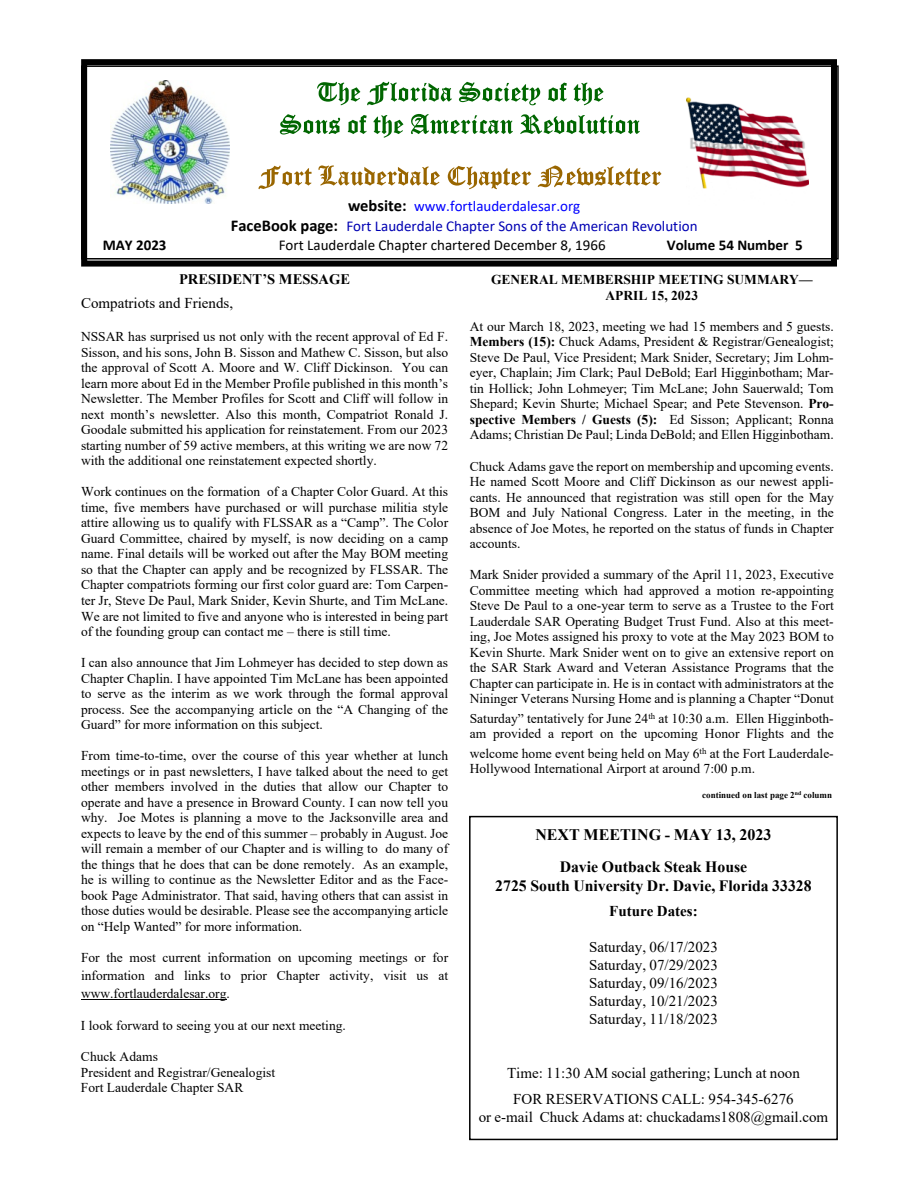
<style>
.page{position:relative;width:918px;height:1188px;background:#fff}
.page>*{position:absolute;margin:0;border:0;box-sizing:border-box;transform-origin:0 0}
.t1{font:700 16.05px "Times New Roman";color:#000}
.t2{font:700 15.75px/18.9px "Times New Roman";color:#000;text-align:center}
.t3{font:15px/18px "Times New Roman";color:#000;text-align:justify}
.t4{font:15px/20.1px "Calibri";color:#0000b3;text-align:center}
.t5{font:15px "Calibri";color:#000}
.t6{font:700 15px "Calibri";color:#000}
.t7{font:700 15px "Times New Roman";color:#000}
.t8{font:700 14.55px "Times New Roman";color:#000}
.t9{font:13.5px/15.5px "Times New Roman";color:#000;text-align:justify}
.t10{font:700 13.5px/15.5px "Times New Roman";color:#000;text-align:center}
.t11{font:700 9px "Times New Roman";color:#000}
.s1{font-weight:700;font-size:16.5px;color:#000}
.s2{color:#00f}
.s3{font-weight:700}
</style>
<div class="page">
<div style="left:81px;top:65px;width:758px;height:195px;border:2px solid #000"></div>
<svg style="left:317px;top:82px;width:43px;height:23px"></svg>
<svg style="left:367px;top:82px;width:85px;height:23px"></svg>
<svg style="left:459px;top:82px;width:81px;height:23px"></svg>
<svg style="left:548px;top:83px;width:19px;height:19px"></svg>
<svg style="left:574px;top:83px;width:30px;height:22px"></svg>
<svg style="left:280px;top:114px;width:60px;height:21px"></svg>
<svg style="left:348px;top:115px;width:19px;height:19px"></svg>
<svg style="left:374px;top:115px;width:30px;height:23px"></svg>
<svg style="left:411px;top:114px;width:102px;height:20px"></svg>
<svg style="left:520px;top:114px;width:120px;height:20px"></svg>
<svg style="left:259px;top:166px;width:53px;height:23px"></svg>
<svg style="left:318px;top:165px;width:122px;height:21px"></svg>
<svg style="left:448px;top:166px;width:83px;height:23px"></svg>
<svg style="left:538px;top:165px;width:124px;height:22px"></svg>
<div style="left:81px;top:59px;width:756px;height:208px;border:6px solid #000"></div>
<div style="left:469px;top:816px;width:369px;height:324px;border:2px solid #000"></div>
<img style="left:111px;top:81px;width:118px;height:123px">
<img style="left:687px;top:97px;width:121px;height:92px">
<hr style="left:81px;top:999px;width:146px;height:1px;background:#000">
<p class="t4" style="left:231px;top:197px;width:468px"><span class="s1">website:</span> <span class="s2">www.fortlauderdalesar.org<br></span><span class="s1">FaceBook page:</span> Fort Lauderdale Chapter Sons of the American Revolution</p>
<p class="t6" style="left:103px;top:239px;width:65px">MAY 2023</p>
<p class="t5" style="left:279px;top:239px;width:328px">Fort Lauderdale Chapter chartered December 8, 1966</p>
<p class="t6" style="left:667px;top:239px;width:137px">Volume 54 Number 5</p>
<p class="t8" style="left:179px;top:274px;width:173px">PRESIDENT’S MESSAGE</p>
<p class="t3" style="left:81px;top:296px;width:154px">Compatriots and Friends,</p>
<p class="t9" style="left:81px;top:330px;width:369px">NSSAR has surprised us not only with the recent approval of Ed F.<br>Sisson, and his sons, John B. Sisson and Mathew C. Sisson, but also the approval of Scott A. Moore and W. Cliff Dickinson. You can learn more about Ed in the Member Profile published in this month’s Newsletter. The Member Profiles for Scott and Cliff will follow in next month’s newsletter. Also this month, Compatriot Ronald J.<br>Goodale submitted his application for reinstatement. From our 2023 starting number of 59 active members, at this writing we are now 72 with the additional one reinstatement expected shortly.</p>
<p class="t9" style="left:81px;top:485px;width:369px">Work continues on the formation of a Chapter Color Guard. At this time, five members have purchased or will purchase militia style attire allowing us to qualify with FLSSAR as a “Camp”. The Color Guard Committee, chaired by myself, is now deciding on a camp name. Final details will be worked out after the May BOM meeting so that the Chapter can apply and be recognized by FLSSAR. The Chapter compatriots forming our first color guard are: Tom Carpen&shy;ter Jr, Steve De Paul, Mark Snider, Kevin Shurte, and Tim McLane.<br>We are not limited to five and anyone who is interested in being part of the founding group can contact me – there is still time.</p>
<p class="t9" style="left:81px;top:656px;width:369px">I can also announce that Jim Lohmeyer has decided to step down as Chapter Chaplin. I have appointed Tim McLane has been appointed to serve as the interim as we work through the formal approval process. See the accompanying article on the “A Changing of the Guard” for more information on this subject.</p>
<p class="t9" style="left:81px;top:749px;width:369px">From time-to-time, over the course of this year whether at lunch meetings or in past newsletters, I have talked about the need to get other members involved in the duties that allow our Chapter to operate and have a presence in Broward County. I can now tell you why. Joe Motes is planning a move to the Jacksonville area and expects to leave by the end of this summer – probably in August. Joe will remain a member of our Chapter and is willing to do many of the things that he does that can be done remotely. As an example, he is willing to continue as the Newsletter Editor and as the Face&shy;book Page Administrator. That said, having others that can assist in those duties would be desirable. Please see the accompanying article on “Help Wanted” for more information.</p>
<p class="t9" style="left:81px;top:950px;width:369px;line-height:17.9px">For the most current information on upcoming meetings or for information and links to prior Chapter activity, visit us at www.fortlauderdalesar.org.</p>
<p class="t9" style="left:81px;top:1019px;width:266px">I look forward to seeing you at our next meeting.</p>
<p class="t9" style="left:81px;top:1050px;width:196px;text-align:left">Chuck Adams<br>President and Registrar/Genealogist<br>Fort Lauderdale Chapter SAR</p>
<p class="t10" style="left:491px;top:273px;width:323px">GENERAL MEMBERSHIP MEETING SUMMARY—<br>APRIL 15, 2023</p>
<p class="t9" style="left:470px;top:320px;width:366px">At our March 18, 2023, meeting we had 15 members and 5 guests.<br><span class="s3">Members (15):</span> Chuck Adams, President &amp; Registrar/Genealogist; Steve De Paul, Vice President; Mark Snider, Secretary; Jim Lohm&shy;eyer, Chaplain; Jim Clark; Paul DeBold; Earl Higginbotham; Mar&shy;tin Hollick; John Lohmeyer; Tim McLane; John Sauerwald; Tom Shepard; Kevin Shurte; Michael Spear; and Pete Stevenson. <span class="s3">Pro&shy;spective Members / Guests (5):</span> Ed Sisson; Applicant; Ronna Adams; Christian De Paul; Linda DeBold; and Ellen Higginbotham.</p>
<p class="t9" style="left:470px;top:460px;width:366px">Chuck Adams gave the report on membership and upcoming events.<br>He named Scott Moore and Cliff Dickinson as our newest appli&shy;cants. He announced that registration was still open for the May BOM and July National Congress. Later in the meeting, in the absence of Joe Motes, he reported on the status of funds in Chapter accounts.</p>
<p class="t9" style="left:470px;top:568px;width:366px">Mark Snider provided a summary of the April 11, 2023, Executive Committee meeting which had approved a motion re-appointing Steve De Paul to a one-year term to serve as a Trustee to the Fort Lauderdale SAR Operating Budget Trust Fund. Also at this meet&shy;ing, Joe Motes assigned his proxy to vote at the May 2023 BOM to Kevin Shurte. Mark Snider went on to give an extensive report on the SAR Stark Award and Veteran Assistance Programs that the Chapter can participate in. He is in contact with administrators at the Nininger Veterans Nursing Home and is planning a Chapter “Donut</p>
<p class="t9" style="left:470px;top:712px;width:366px">Saturday” tentatively for June 24<sup>th</sup> at 10:30 a.m. Ellen Higginboth&shy;am provided a report on the upcoming Honor Flights and the</p>
<p class="t9" style="left:470px;top:747px;width:366px">welcome home event being held on May 6<sup>th</sup> at the Fort Lauderdale-<br>Hollywood International Airport at around 7:00 p.m.</p>
<p class="t11" style="left:702px;top:792px;width:131px">continued on last page 2<sup>nd</sup> column</p>
<p class="t1" style="left:535px;top:830px;width:238px">NEXT MEETING - MAY 13, 2023</p>
<p class="t2" style="left:495px;top:859px;width:318px">Davie Outback Steak House<br>2725 South University Dr. Davie, Florida 33328</p>
<p class="t7" style="left:609px;top:906px;width:90px">Future Dates:</p>
<p class="t3" style="left:589px;top:940px;width:130px">Saturday, 06/17/2023<br>Saturday, 07/29/2023<br>Saturday, 09/16/2023<br>Saturday, 10/21/2023<br>Saturday, 11/18/2023</p>
<p class="t3" style="left:507px;top:1062px;width:294px;line-height:25.2px;text-align:center">Time: 11:30 AM social gathering; Lunch at noon<br>FOR RESERVATIONS CALL: 954-345-6276</p>
<p class="t3" style="left:479px;top:1109px;width:351px">or e-mail Chuck Adams at: chuckadams1808@gmail.com</p>
</div>
